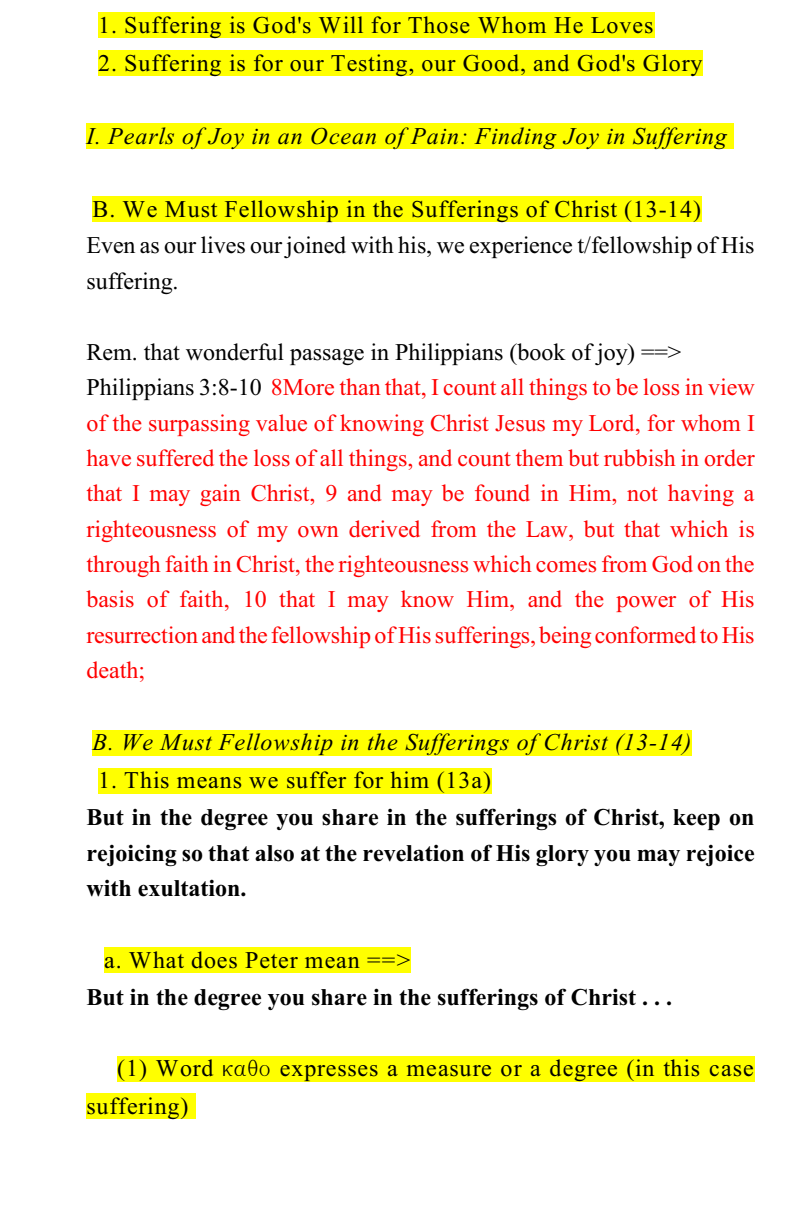
<style>
.page{position:relative;width:792px;height:1224px;background:#fff}
.page>*{position:absolute;margin:0;border:0;box-sizing:border-box;transform-origin:0 0}
.t1{font:24px/35.4px "Times New Roman";color:#f00}
.t2{font:24px "Times New Roman";letter-spacing:.03em;color:#000}
.t3{font:700 24px/35.4px "Times New Roman";color:#000;text-align:justify}
.t4{font:24px/35.8px "Times New Roman";letter-spacing:.005em;color:#000}
.t5{font:italic 24px "Times New Roman";letter-spacing:.04em;color:#000}
.s1{color:#000}
</style>
<div class="page">
<div style="left:98px;top:12px;width:556px;height:26px;background:#ff0"></div>
<div style="left:98px;top:50px;width:605px;height:26px;background:#ff0"></div>
<div style="left:86px;top:123px;width:648px;height:26px;background:#ff0"></div>
<div style="left:92px;top:196px;width:610px;height:26px;background:#ff0"></div>
<div style="left:92px;top:730px;width:600px;height:26px;background:#ff0"></div>
<div style="left:98px;top:768px;width:394px;height:26px;background:#ff0"></div>
<div style="left:104px;top:947px;width:307px;height:26px;background:#ff0"></div>
<div style="left:117px;top:1056px;width:22px;height:26px;background:#ff0"></div>
<div style="left:139px;top:1056px;width:83px;height:26px;background:#ff0"></div>
<div style="left:222px;top:1056px;width:50px;height:26px;background:#ff0"></div>
<div style="left:272px;top:1056px;width:419px;height:26px;background:#ff0"></div>
<div style="left:691px;top:1056px;width:52px;height:26px;background:#ff0"></div>
<div style="left:743px;top:1056px;width:12px;height:26px;background:#ff0"></div>
<div style="left:86px;top:1093px;width:110px;height:26px;background:#ff0"></div>
<p class="t2" style="left:98px;top:16px;width:557px">1. Suffering is God's Will for Those Whom He Loves</p>
<p class="t2" style="left:98px;top:54px;width:606px">2. Suffering is for our Testing, our Good, and God's Glory</p>
<p class="t5" style="left:86px;top:127px;width:642px">I. Pearls of Joy in an Ocean of Pain: Finding Joy in Suffering</p>
<p class="t4" style="left:86px;top:194px;width:670px">B. We Must Fellowship in the Sufferings of Christ (13-14)<br>Even as our lives our joined with his, we experience t/fellowship of His suffering.</p>
<p class="t1" style="left:86px;top:336px;width:670px"><span class="s1">Rem. that wonderful passage in Philippians (book of joy) ==&gt; Philippians 3:8-10</span> 8More than that, I count all things to be loss in view of the surpassing value of knowing Christ Jesus my Lord, for whom I have suffered the loss of all things, and count them but rubbish in order that I may gain Christ, 9 and may be found in Him, not having a righteousness of my own derived from the Law, but that which is through faith in Christ, the righteousness which comes from God on the basis of faith, 10 that I may know Him, and the power of His resurrection and the fellowship of His sufferings, being conformed to His death;</p>
<p class="t5" style="left:92px;top:734px;width:601px">B. We Must Fellowship in the Sufferings of Christ (13-14)</p>
<p class="t2" style="left:98px;top:772px;width:394px">1. This means we suffer for him (13a)</p>
<p class="t3" style="left:86px;top:802px;width:670px">But in the degree you share in the sufferings of Christ, keep on rejoicing so that also at the revelation of His glory you may rejoice with exultation.</p>
<p class="t2" style="left:104px;top:951px;width:307px">a. What does Peter mean ==&gt;</p>
<p class="t3" style="left:86px;top:981px;width:587px">But in the degree you share in the sufferings of Christ . . .</p>
<p class="t2" style="left:117px;top:1060px;width:98px">(1) Word</p>
<p class="t2" style="left:280px;top:1060px;width:475px">expresses a measure or a degree (in this case</p>
<p class="t2" style="left:86px;top:1097px;width:104px">suffering)</p>
</div>
